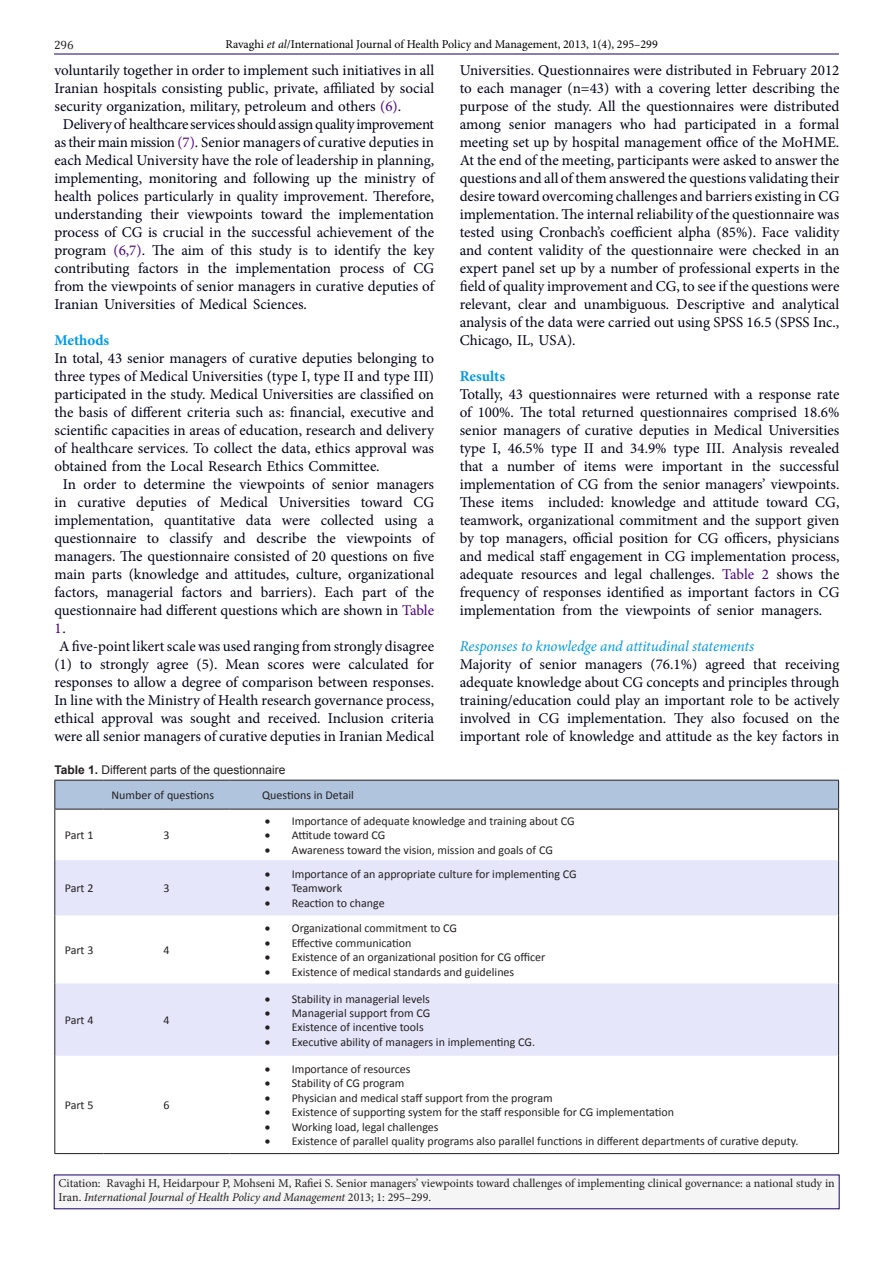
<style>
.page{position:relative;width:893px;height:1263px;background:#fff}
.page>*{position:absolute;margin:0;border:0;box-sizing:border-box;transform-origin:0 0}
.t1{font:15px/18px "Minion Pro";color:#000118;text-align:justify}
.t2{font:italic 15px "Minion Pro";letter-spacing:-.01em;color:#0099e5}
.t3{font:700 15px "Minion Pro";color:#0099e5}
.Default{font:12px "Calibri";color:#231f20}
.t4{font:12px/14.4px "Minion Pro";color:#231f20}
.t5{font:12px "Minion Pro";color:#000001}
.t6{font:12px "Arial";color:#231f20}
.t7{font:12px "Cambria";color:#231f20}
.s1{font-style:italic}
.s2{color:#4b0082}
.s3{font-weight:700}
</style>
<div class="page">
<hr style="left:54px;top:54px;width:785px;height:1px;background:#190066">
<div style="left:54px;top:1175px;width:785px;height:34px;background:#f5f5f5"></div>
<svg style="left:55px;top:860px;width:783px;height:196px;fill:#e6e6fa"></svg>
<svg style="left:54px;top:780px;width:785px;height:29px;background:#aabdd6"></svg>
<hr style="left:54px;top:809px;width:1px;height:51px;background:#231f20">
<hr style="left:54px;top:809px;width:49px;height:1px;background:#231f20">
<hr style="left:103px;top:809px;width:127px;height:1px;background:#231f20">
<hr style="left:230px;top:809px;width:609px;height:1px;background:#231f20">
<hr style="left:838px;top:809px;width:1px;height:51px;background:#231f20">
<hr style="left:54px;top:860px;width:1px;height:55px;background:#231f20">
<hr style="left:838px;top:860px;width:1px;height:55px;background:#231f20">
<hr style="left:54px;top:915px;width:1px;height:68px;background:#231f20">
<hr style="left:838px;top:915px;width:1px;height:68px;background:#231f20">
<hr style="left:54px;top:983px;width:1px;height:73px;background:#231f20">
<hr style="left:838px;top:983px;width:1px;height:73px;background:#231f20">
<hr style="left:54px;top:1056px;width:1px;height:97px;background:#231f20">
<hr style="left:54px;top:1153px;width:49px;height:1px;background:#231f20">
<hr style="left:103px;top:1153px;width:127px;height:1px;background:#231f20">
<hr style="left:230px;top:1153px;width:609px;height:1px;background:#231f20">
<hr style="left:838px;top:1056px;width:1px;height:97px;background:#231f20">
<p class="t7" style="left:54px;top:38px;width:21px">296</p>
<p class="t5" style="left:225px;top:36px;width:434px">Ravaghi <span class="s1">et al</span>/International Journal of Health Policy and Management, 2013, 1(4), 295–299</p>
<p class="t1" style="left:54px;top:61px;width:381px">voluntarily together in order to implement such initiatives in all Iranian hospitals consisting public, private, affiliated by social security organization, military, petroleum and others <span class="s2">(6)</span>.</p>
<p class="t1" style="left:54px;top:115px;width:381px;text-indent:9px">Delivery of healthcare services should assign quality improvement as their main mission <span class="s2">(7)</span>. Senior managers of curative deputies in each Medical University have the role of leadership in planning, implementing, monitoring and following up the ministry of health polices particularly in quality improvement. Therefore, understanding their viewpoints toward the implementation process of CG is crucial in the successful achievement of the program <span class="s2">(6,7)</span>. The aim of this study is to identify the key contributing factors in the implementation process of CG from the viewpoints of senior managers in curative deputies of Iranian Universities of Medical Sciences.</p>
<p class="t3" style="left:54px;top:329px;width:56px">Methods</p>
<p class="t1" style="left:54px;top:349px;width:381px">In total, 43 senior managers of curative deputies belonging to three types of Medical Universities (type I, type II and type III) participated in the study. Medical Universities are classified on the basis of different criteria such as: financial, executive and scientific capacities in areas of education, research and delivery of healthcare services. To collect the data, ethics approval was obtained from the Local Research Ethics Committee.</p>
<p class="t1" style="left:54px;top:475px;width:381px;text-indent:9px">In order to determine the viewpoints of senior managers in curative deputies of Medical Universities toward CG implementation, quantitative data were collected using a questionnaire to classify and describe the viewpoints of managers. The questionnaire consisted of 20 questions on five main parts (knowledge and attitudes, culture, organizational factors, managerial factors and barriers). Each part of the questionnaire had different questions which are shown in <span class="s2">Table 1</span>.</p>
<p class="t1" style="left:54px;top:637px;width:381px;text-align:center">A five-point likert scale was used ranging from strongly disagree (1) to strongly agree (5). Mean scores were calculated for responses to allow a degree of comparison between responses.<br>In line with the Ministry of Health research governance process, ethical approval was sought and received. Inclusion criteria were all senior managers of curative deputies in Iranian Medical</p>
<p class="t1" style="left:460px;top:61px;width:381px">Universities. Questionnaires were distributed in February 2012 to each manager (n=43) with a covering letter describing the purpose of the study. All the questionnaires were distributed among senior managers who had participated in a formal meeting set up by hospital management office of the MoHME.<br>At the end of the meeting, participants were asked to answer the questions and all of them answered the questions validating their desire toward overcoming challenges and barriers existing in CG implementation. The internal reliability of the questionnaire was tested using Cronbach’s coefficient alpha (85%). Face validity and content validity of the questionnaire were checked in an expert panel set up by a number of professional experts in the field of quality improvement and CG, to see if the questions were relevant, clear and unambiguous. Descriptive and analytical analysis of the data were carried out using SPSS 16.5 (SPSS Inc., Chicago, IL, USA).</p>
<p class="t3" style="left:460px;top:365px;width:47px">Results</p>
<p class="t1" style="left:460px;top:385px;width:381px">Totally, 43 questionnaires were returned with a response rate of 100%. The total returned questionnaires comprised 18.6% senior managers of curative deputies in Medical Universities type I, 46.5% type II and 34.9% type III. Analysis revealed that a number of items were important in the successful implementation of CG from the senior managers’ viewpoints.<br>These items included: knowledge and attitude toward CG, teamwork, organizational commitment and the support given by top managers, official position for CG officers, physicians and medical staff engagement in CG implementation process, adequate resources and legal challenges. <span class="s2">Table 2</span> shows the frequency of responses identified as important factors in CG implementation from the viewpoints of senior managers.</p>
<p class="t2" style="left:460px;top:636px;width:296px">Responses to knowledge and attitudinal statements</p>
<p class="t1" style="left:460px;top:655px;width:381px">Majority of senior managers (76.1%) agreed that receiving adequate knowledge about CG concepts and principles through training/education could play an important role to be actively involved in CG implementation. They also focused on the important role of knowledge and attitude as the key factors in</p>
<p class="t6" style="left:54px;top:762px;width:233px"><span class="s3">Table 1.</span> Different parts of the questionnaire</p>
<p class="Default" style="left:112px;top:787px;width:104px">Number of questions</p>
<p class="Default" style="left:262px;top:787px;width:93px">Questions in Detail</p>
<p class="Default" style="left:65px;top:828px;width:30px">Part 1</p>
<p class="Default" style="left:163px;top:828px;width:8px">3</p>
<p class="Default" style="left:265px;top:813px;width:312px">• Importance of adequate knowledge and training about CG</p>
<p class="Default" style="left:265px;top:828px;width:122px">• Attitude toward CG</p>
<p class="Default" style="left:265px;top:842px;width:290px">• Awareness toward the vision, mission and goals of CG</p>
<p class="Default" style="left:65px;top:881px;width:30px">Part 2</p>
<p class="Default" style="left:163px;top:881px;width:8px">3</p>
<p class="Default" style="left:65px;top:942px;width:30px">Part 3</p>
<p class="Default" style="left:163px;top:942px;width:8px">4</p>
<p class="Default" style="left:65px;top:1012px;width:30px">Part 4</p>
<p class="Default" style="left:163px;top:1012px;width:8px">4</p>
<p class="Default" style="left:65px;top:1097px;width:30px">Part 5</p>
<p class="Default" style="left:163px;top:1097px;width:8px">6</p>
<p class="Default" style="left:265px;top:866px;width:313px">• Importance of an appropriate culture for implementing CG</p>
<p class="Default" style="left:265px;top:881px;width:79px">• Teamwork</p>
<p class="Default" style="left:265px;top:895px;width:122px">• Reaction to change</p>
<p class="Default" style="left:265px;top:921px;width:194px">• Organizational commitment to CG</p>
<p class="Default" style="left:265px;top:935px;width:148px">• Effective communication</p>
<p class="Default" style="left:265px;top:949px;width:282px">• Existence of an organizational position for CG officer</p>
<p class="Default" style="left:265px;top:964px;width:251px">• Existence of medical standards and guidelines</p>
<p class="Default" style="left:265px;top:991px;width:167px">• Stability in managerial levels</p>
<p class="Default" style="left:265px;top:1005px;width:167px">• Managerial support from CG</p>
<p class="Default" style="left:265px;top:1020px;width:160px">• Existence of incentive tools</p>
<p class="Default" style="left:265px;top:1034px;width:272px">• Executive ability of managers in implementing CG.</p>
<p class="Default" style="left:265px;top:1061px;width:147px">• Importance of resources</p>
<p class="Default" style="left:265px;top:1076px;width:141px">• Stability of CG program</p>
<p class="Default" style="left:265px;top:1090px;width:290px">• Physician and medical staff support from the program</p>
<p class="Default" style="left:265px;top:1104px;width:411px">• Existence of supporting system for the staff responsible for CG implementation</p>
<p class="Default" style="left:265px;top:1119px;width:175px">• Working load, legal challenges</p>
<p class="Default" style="left:265px;top:1133px;width:535px">• Existence of parallel quality programs also parallel functions in different departments of curative deputy.</p>
<p class="t4" style="left:59px;top:1176px;width:778px">Citation: Ravaghi H, Heidarpour P, Mohseni M, Rafiei S. Senior managers’ viewpoints toward challenges of implementing clinical governance: a national study in<br>Iran. <span class="s1">International Journal of Health Policy and Management</span> 2013; 1: 295–299.</p>
</div>
